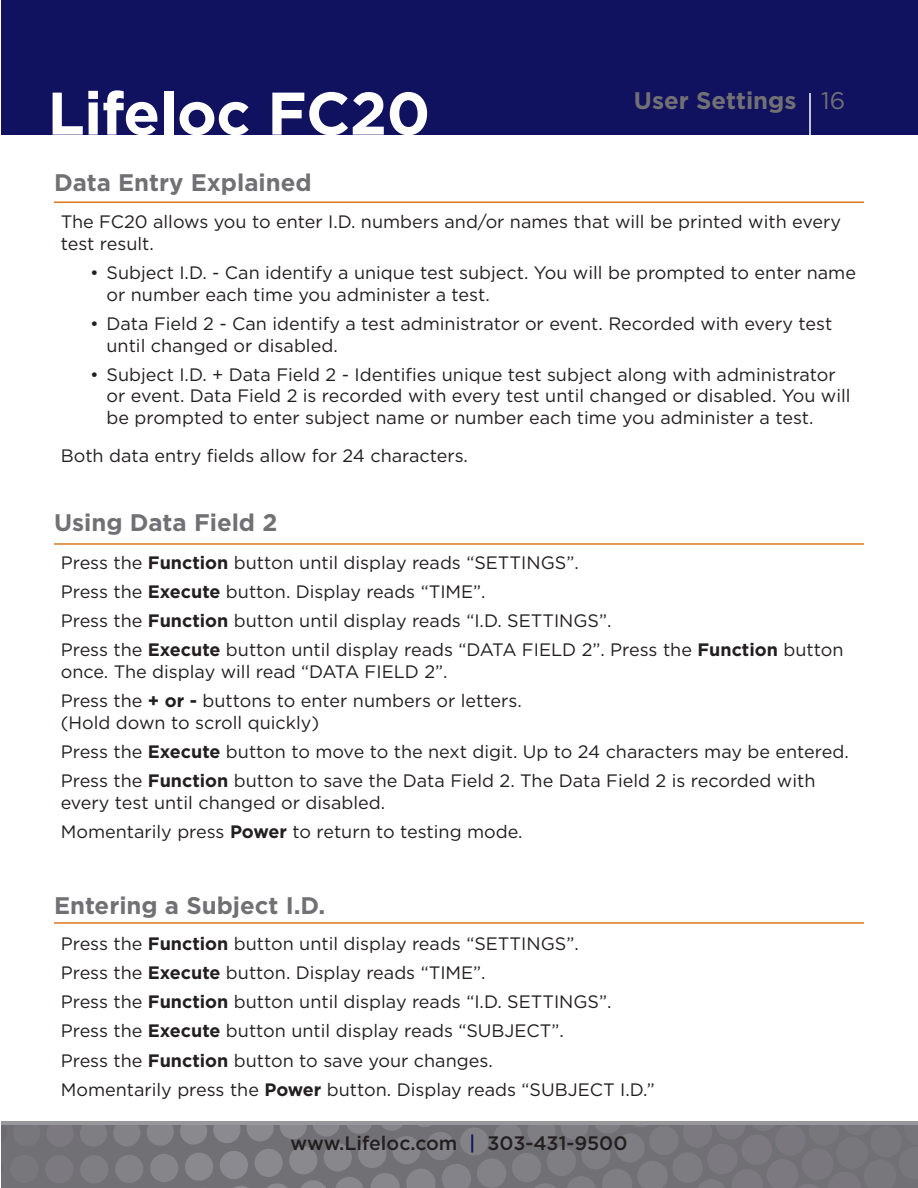
<style>
.page{position:relative;width:918px;height:1188px;background:#fff}
.page>*{position:absolute;margin:0;border:0;box-sizing:border-box;transform-origin:0 0}
.t1{font:700 60px "Gotham";letter-spacing:-.01em;color:#fff}
.t2{font:700 24px "Gotham";color:#717074}
.t3{font:24px "Gotham";color:#717074}
.t4{font:500 19.5px "Gotham";color:#231f20}
.t5{font:18px/29.1px "Gotham";color:#231f20}
.s1{font-weight:700}
.s2{color:#11125f}
</style>
<div class="page">
<div style="left:1px;top:0;width:917px;height:134px;background:#11125f"></div>
<div style="left:1px;top:1124px;width:917px;height:64px;background:#717074"></div>
<svg style="left:113px;top:1125px;width:706px;height:63px"></svg>
<svg style="left:80px;top:1125px;width:27px;height:22px"></svg>
<div style="left:80px;top:1155px;width:29px;height:29px;background:#7f7e83;border-radius:50%"></div>
<div style="left:45px;top:1155px;width:29px;height:29px;background:#7c7a80;border-radius:50%"></div>
<svg style="left:47px;top:1125px;width:26px;height:21px"></svg>
<hr style="left:1px;top:1121px;width:917px;height:4px;background:#98989c">
<hr style="left:809px;top:93px;width:2px;height:64px;background:#fff">
<hr style="left:54px;top:543px;width:810px;height:2px;background:#de791b">
<hr style="left:54px;top:922px;width:810px;height:2px;background:#de791b">
<hr style="left:54px;top:202px;width:810px;height:1px;background:#de791b">
<h1 class="t1" style="left:48px;top:74px;width:384px">Lifeloc FC20</h1>
<h2 class="t2" style="left:634px;top:85px;width:164px">User Settings</h2>
<h2 class="t3" style="left:821px;top:85px;width:26px">16</h2>
<h2 class="t2" style="left:54px;top:166px;width:259px">Data Entry Explained</h2>
<p class="t5" style="left:61px;top:211px;width:782px;line-height:21.6px">The FC20 allows you to enter I.D. numbers and/or names that will be printed with every test result.</p>
<p class="t5" style="left:107px;top:262px;width:751px;line-height:21.6px;text-indent:-17px">• Subject I.D. - Can identify a unique test subject. You will be prompted to enter name or number each time you administer a test.</p>
<p class="t5" style="left:107px;top:312px;width:727px;line-height:21.6px;text-indent:-17px">• Data Field 2 - Can identify a test administrator or event. Recorded with every test until changed or disabled.</p>
<p class="t5" style="left:107px;top:363px;width:746px;line-height:21.6px;text-indent:-17px">• Subject I.D. + Data Field 2 - Identifies unique test subject along with administrator or event. Data Field 2 is recorded with every test until changed or disabled. You will be prompted to enter subject name or number each time you administer a test.</p>
<p class="t5" style="left:61px;top:440px;width:409px">Both data entry fields allow for 24 characters.</p>
<h2 class="t2" style="left:54px;top:507px;width:225px">Using Data Field 2</h2>
<p class="t5" style="left:61px;top:548px;width:438px">Press the <span class="s1">Function</span> button until display reads “Settings</p>
<p class="t5" style="left:566px;top:548px;width:14px">”.</p>
<p class="t5" style="left:61px;top:577px;width:391px">Press the <span class="s1">Execute</span> button. Display reads “Time</p>
<p class="t5" style="left:61px;top:577px;width:471px;text-indent:413px">”.<br>Press the <span class="s1">Function</span> button until display reads “I.D. Settings</p>
<p class="t5" style="left:599px;top:606px;width:14px">”.</p>
<p class="t5" style="left:61px;top:635px;width:425px">Press the <span class="s1">Execute</span> button until display reads “Data</p>
<p class="t5" style="left:522px;top:635px;width:23px">Field</p>
<p class="t5" style="left:582px;top:635px;width:263px">2”. Press the <span class="s1">Function</span> button</p>
<p class="t5" style="left:61px;top:657px;width:267px">once. The display will read “Data</p>
<p class="t5" style="left:365px;top:657px;width:23px">Field</p>
<p class="t5" style="left:61px;top:657px;width:463px;text-indent:364px">2”.<br>Press the <span class="s1">+ or -</span> buttons to enter numbers or letters.</p>
<p class="t5" style="left:61px;top:707px;width:790px">(Hold down to scroll quickly)<br>Press the <span class="s1">Execute</span> button to move to the next digit. Up to 24 characters may be entered.<br>Press the <span class="s1">Function</span> button to save the Data Field 2. The Data Field 2 is recorded with</p>
<p class="t5" style="left:61px;top:787px;width:463px">every test until changed or disabled.<br>Momentarily press <span class="s1">Power</span> to return to testing mode.</p>
<h2 class="t2" style="left:54px;top:889px;width:273px">Entering a Subject I.D.</h2>
<p class="t5" style="left:61px;top:929px;width:438px">Press the <span class="s1">Function</span> button until display reads “Settings</p>
<p class="t5" style="left:566px;top:929px;width:14px">”.</p>
<p class="t5" style="left:61px;top:958px;width:391px">Press the <span class="s1">Execute</span> button. Display reads “Time</p>
<p class="t5" style="left:61px;top:958px;width:471px;text-indent:413px">”.<br>Press the <span class="s1">Function</span> button until display reads “I.D. Settings</p>
<p class="t5" style="left:599px;top:987px;width:14px">”.</p>
<p class="t5" style="left:61px;top:1016px;width:467px">Press the <span class="s1">Execute</span> button until display reads “Subject</p>
<p class="t5" style="left:552px;top:1016px;width:14px">”.</p>
<p class="t5" style="left:61px;top:1045px;width:530px">Press the <span class="s1">Function</span> button to save your changes.<br>Momentarily press the <span class="s1">Power</span> button. Display reads “Subject</p>
<p class="t5" style="left:620px;top:1074px;width:36px">I.D.”</p>
<p class="t4" style="left:291px;top:1131px;width:338px">www.Lifeloc.com <span class="s2">|</span> 303-431-9500</p>
</div>
